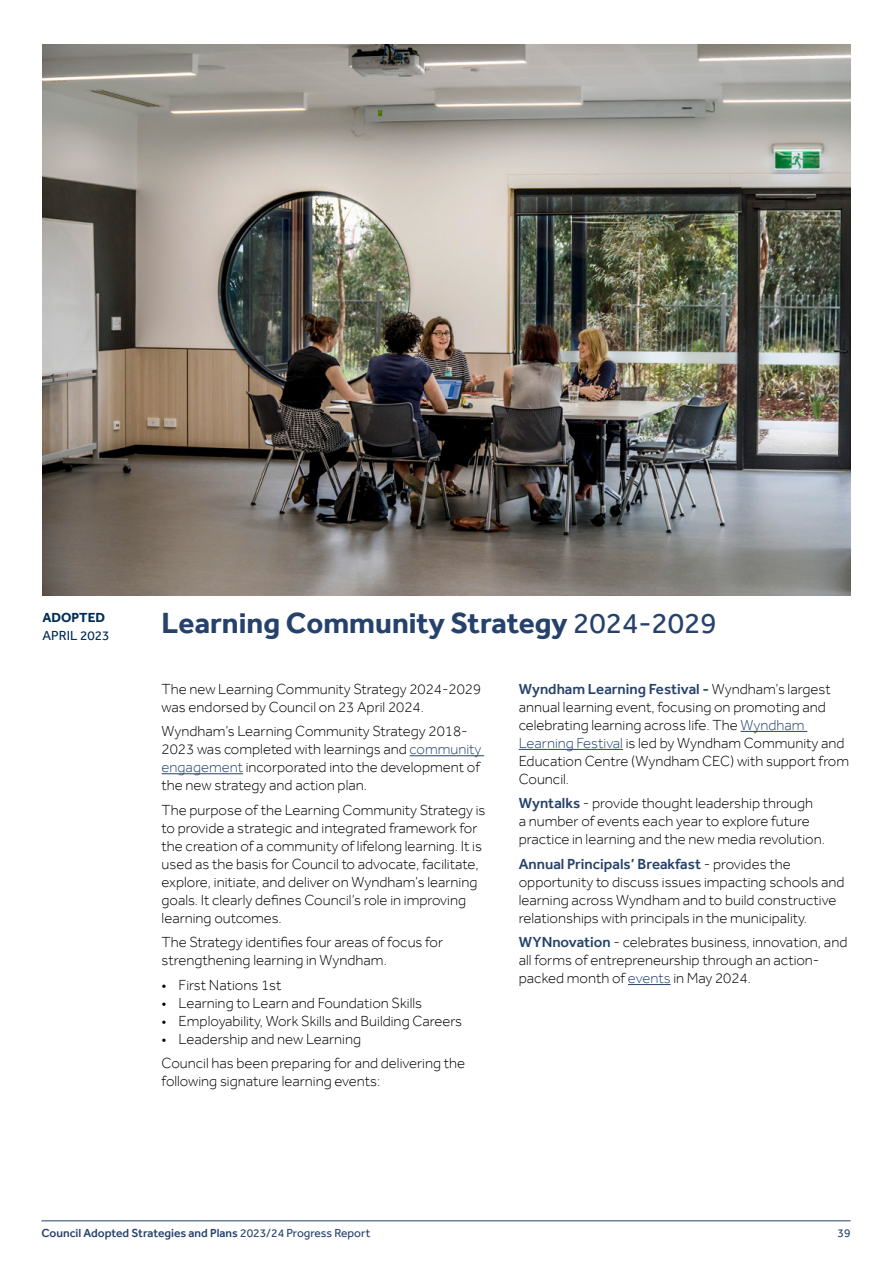
<style>
.page{position:relative;width:893px;height:1263px;background:#fff}
.page>*{position:absolute;margin:0;border:0;box-sizing:border-box;transform-origin:0 0}
.t1{font:700 30px "Effra";color:#26426c}
.t2{font:300 15px/18px "Effra";color:#000}
.t3{font:13.5px "Effra";color:#002d56}
.t4{font:700 13.5px "Effra";color:#002d56}
.t5{font:500 12px "Effra";color:#26426b}
.t6{font:12px "Effra";color:#26426c}
.s1{font-weight:400}
.s2{color:#26426b}
.s3{font-weight:500;color:#26426b}
</style>
<div class="page">
<hr style="left:41px;top:1220px;width:810px;height:1px;background:#26426b">
<hr style="left:410px;top:755px;width:74px;height:1px;background:#26426b">
<hr style="left:162px;top:773px;width:81px;height:1px;background:#26426b">
<hr style="left:740px;top:731px;width:67px;height:1px;background:#26426b">
<hr style="left:519px;top:749px;width:104px;height:1px;background:#26426b">
<hr style="left:628px;top:984px;width:43px;height:1px;background:#26426b">
<img style="left:43px;top:45px;width:807px;height:550px">
<p class="t4" style="left:43px;top:610px;width:64px">ADOPTED</p>
<p class="t3" style="left:43px;top:628px;width:68px">APRIL 2023</p>
<h1 class="t1" style="left:162px;top:605px;width:557px">Learning Community Strategy <span class="s1">2024-2029</span></h1>
<p class="t2" style="left:162px;top:680px;width:321px">The new Learning Community Strategy 2024-2029 was endorsed by Council on 23 April 2024.</p>
<p class="t2" style="left:162px;top:722px;width:321px">Wyndham’s Learning Community Strategy 2018- 2023 was completed with learnings and <span class="s2">community engagement</span> incorporated into the development of the new strategy and action plan.</p>
<p class="t2" style="left:162px;top:800px;width:325px">The purpose of the Learning Community Strategy is to provide a strategic and integrated framework for the creation of a community of lifelong learning. It is used as the basis for Council to advocate, facilitate, explore, initiate, and deliver on Wyndham’s learning goals. It clearly defines Council’s role in improving learning outcomes.</p>
<p class="t2" style="left:162px;top:933px;width:283px">The Strategy identifies four areas of focus for strengthening learning in Wyndham.</p>
<p class="t2" style="left:162px;top:975px;width:121px">• First Nations 1st</p>
<p class="t2" style="left:162px;top:993px;width:262px">• Learning to Learn and Foundation Skills</p>
<p class="t2" style="left:162px;top:1011px;width:302px">• Employability, Work Skills and Building Careers</p>
<p class="t2" style="left:162px;top:1026px;width:305px;line-height:24.3px">• Leadership and new Learning<br>Council has been preparing for and delivering the</p>
<p class="t2" style="left:162px;top:1072px;width:220px">following signature learning events:</p>
<p class="t2" style="left:519px;top:680px;width:332px"><span class="s3">Wyndham Learning Festival -</span> Wyndham’s largest annual learning event, focusing on promoting and celebrating learning across life. The <span class="s2">Wyndham Learning Festival</span> is led by Wyndham Community and Education Centre (Wyndham CEC) with support from Council.</p>
<p class="t2" style="left:519px;top:794px;width:308px"><span class="s3">Wyntalks</span> - provide thought leadership through<br>a number of events each year to explore future practice in learning and the new media revolution.</p>
<p class="t2" style="left:519px;top:854px;width:327px"><span class="s3">Annual Principals’ Breakfast</span> - provides the opportunity to discuss issues impacting schools and learning across Wyndham and to build constructive relationships with principals in the municipality.</p>
<p class="t2" style="left:519px;top:933px;width:330px"><span class="s3">WYNnovation</span> - celebrates business, innovation, and all forms of entrepreneurship through an action&shy;packed month of <span class="s2">events</span> in May 2024.</p>
<p class="t5" style="left:41px;top:1226px;width:330px">Council Adopted Strategies and Plans <span class="s1">2023/24 Progress Report</span></p>
<p class="t6" style="left:838px;top:1226px;width:15px">39</p>
</div>
